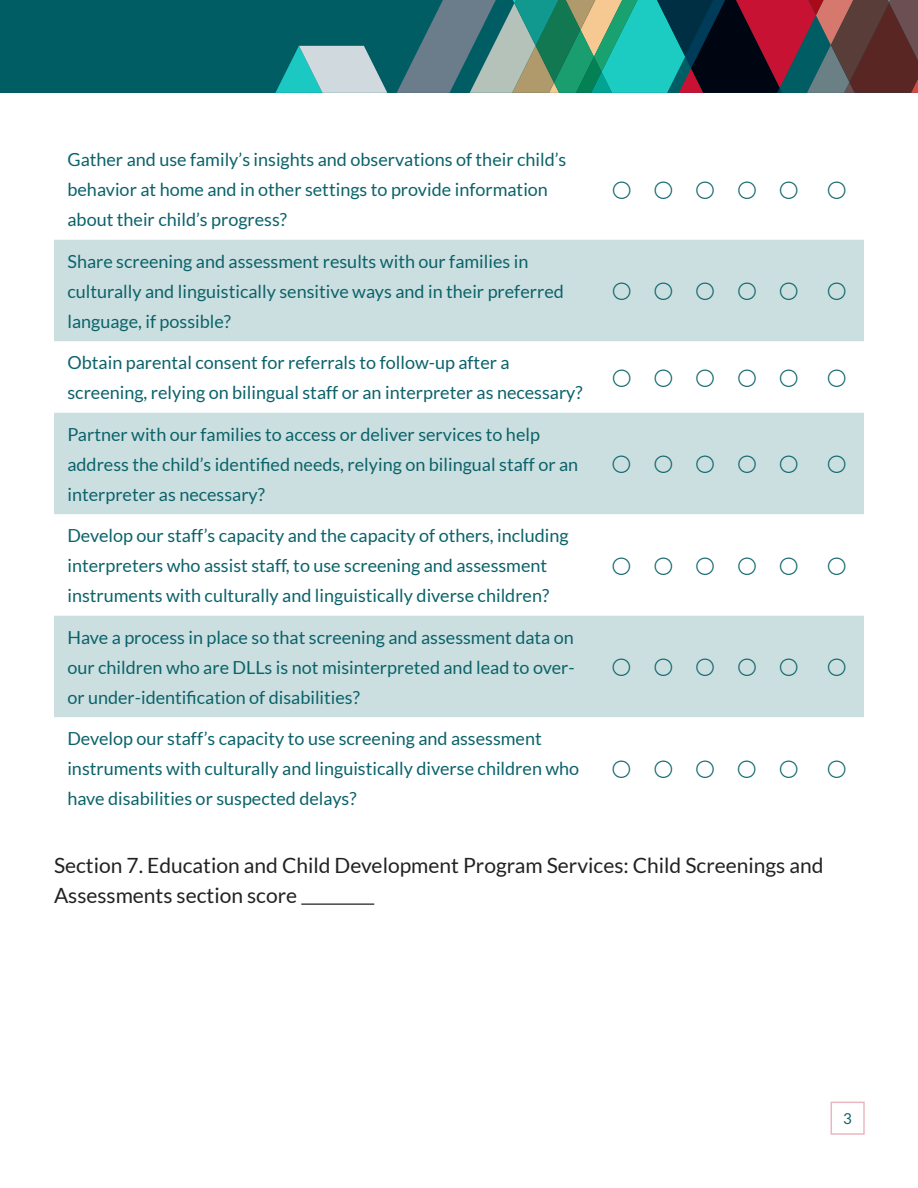
<style>
.page{position:relative;width:918px;height:1188px;background:#fff}
.page>*{position:absolute;margin:0;border:0;box-sizing:border-box;transform-origin:0 0}
.t1{font:21px/30px "Lato";color:#222223}
.t2{font:18px/30px "Lato";color:#0b636a}
.t3{font:15px "Lato";color:#0b636a}
</style>
<div class="page">
<div style="left:0;top:0;width:918px;height:93px;background:#015d64"></div>
<svg style="left:275px;top:46px;width:112px;height:47px"></svg>
<svg style="left:397px;top:0;width:521px;height:93px;background:#4b6664"></svg>
<div style="left:831px;top:1102px;width:34px;height:33px;border:2px solid #eab6c1"></div>
<hr style="left:301px;top:904px;width:73px;height:1px;background:#222223">
<svg style="left:54px;top:240px;width:810px;height:477px;fill:#ccdfe0"></svg>
<svg style="left:613px;top:283px;width:17px;height:17px"></svg>
<svg style="left:655px;top:283px;width:17px;height:17px"></svg>
<svg style="left:697px;top:283px;width:17px;height:17px"></svg>
<svg style="left:738px;top:283px;width:18px;height:17px"></svg>
<svg style="left:780px;top:283px;width:18px;height:17px"></svg>
<svg style="left:828px;top:283px;width:18px;height:17px"></svg>
<svg style="left:613px;top:369px;width:17px;height:18px"></svg>
<svg style="left:655px;top:369px;width:17px;height:18px"></svg>
<svg style="left:697px;top:369px;width:17px;height:18px"></svg>
<svg style="left:738px;top:369px;width:18px;height:18px"></svg>
<svg style="left:780px;top:369px;width:18px;height:18px"></svg>
<svg style="left:828px;top:369px;width:18px;height:18px"></svg>
<svg style="left:613px;top:456px;width:17px;height:17px"></svg>
<svg style="left:655px;top:456px;width:17px;height:17px"></svg>
<svg style="left:697px;top:456px;width:17px;height:17px"></svg>
<svg style="left:738px;top:456px;width:18px;height:17px"></svg>
<svg style="left:780px;top:456px;width:18px;height:17px"></svg>
<svg style="left:828px;top:456px;width:18px;height:17px"></svg>
<svg style="left:613px;top:557px;width:17px;height:18px"></svg>
<svg style="left:655px;top:557px;width:17px;height:18px"></svg>
<svg style="left:697px;top:557px;width:17px;height:18px"></svg>
<svg style="left:738px;top:557px;width:18px;height:18px"></svg>
<svg style="left:780px;top:557px;width:18px;height:18px"></svg>
<svg style="left:828px;top:557px;width:18px;height:18px"></svg>
<svg style="left:613px;top:659px;width:17px;height:17px"></svg>
<svg style="left:655px;top:659px;width:17px;height:17px"></svg>
<svg style="left:697px;top:659px;width:17px;height:17px"></svg>
<svg style="left:738px;top:659px;width:18px;height:17px"></svg>
<svg style="left:780px;top:659px;width:18px;height:17px"></svg>
<svg style="left:828px;top:659px;width:18px;height:17px"></svg>
<p class="t2" style="left:68px;top:145px;width:500px">Gather and use family’s insights and observations of their child’s behavior at home and in other settings to provide information about their child’s progress?</p>
<p class="t2" style="left:67px;top:246px;width:498px">Share screening and assessment results with our families in culturally and linguistically sensitive ways and in their preferred language, if possible?</p>
<p class="t2" style="left:67px;top:348px;width:517px">Obtain parental consent for referrals to follow-up after a screening, relying on bilingual staff or an interpreter as necessary?</p>
<p class="t2" style="left:67px;top:419px;width:512px">Partner with our families to access or deliver services to help address the child’s identified needs, relying on bilingual staff or an interpreter as necessary?</p>
<p class="t2" style="left:67px;top:521px;width:503px">Develop our staff’s capacity and the capacity of others, including interpreters who assist staff, to use screening and assessment instruments with culturally and linguistically diverse children?</p>
<p class="t2" style="left:67px;top:622px;width:509px;text-align:justify">Have a process in place so that screening and assessment data on our children who are DLLs is not misinterpreted and lead to over&shy;or under-identification of disabilities?</p>
<p class="t2" style="left:67px;top:724px;width:513px">Develop our staff’s capacity to use screening and assessment instruments with culturally and linguistically diverse children who have disabilities or suspected delays?</p>
<p class="t1" style="left:54px;top:850px;width:771px">Section 7. Education and Child Development Program Services: Child Screenings and<br>Assessments section score</p>
<p class="t3" style="left:843px;top:1110px;width:10px">3</p>
</div>
